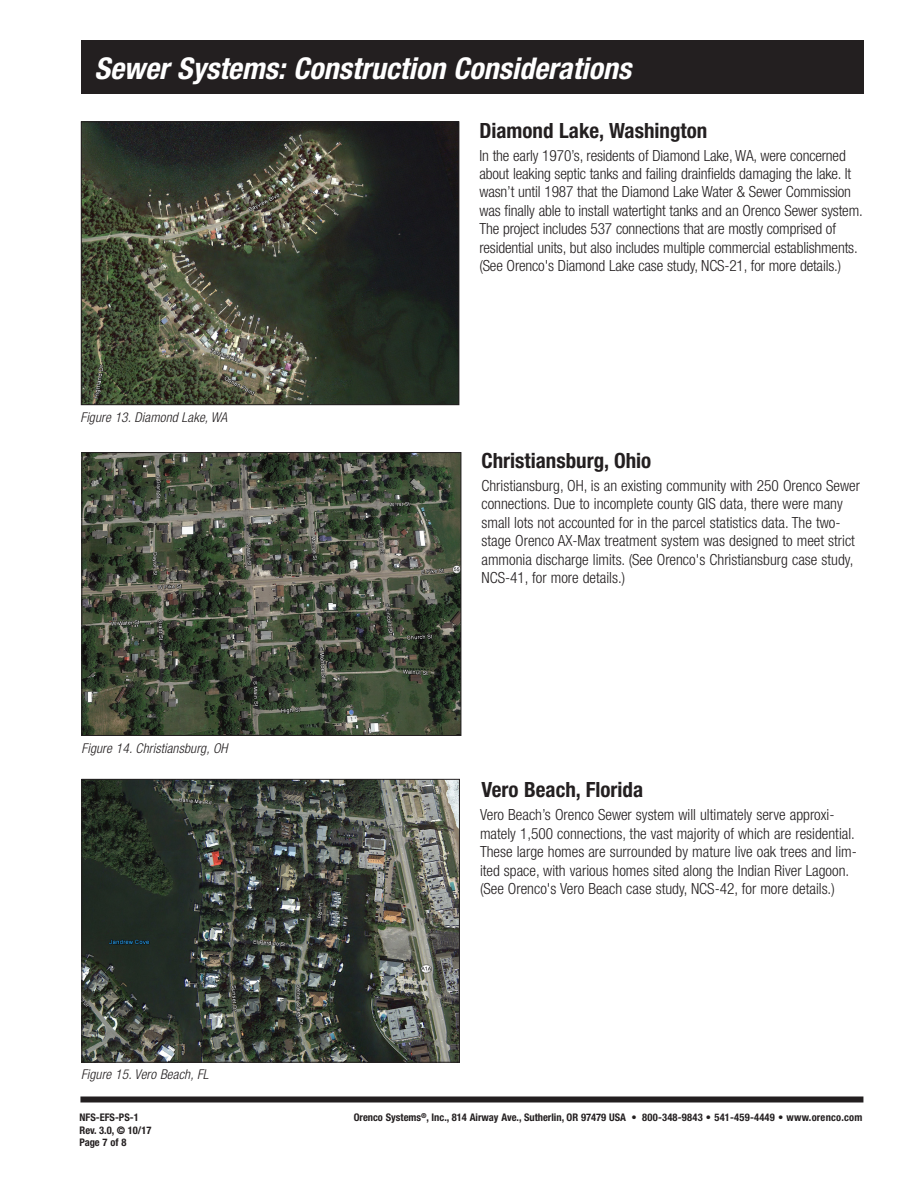
<style>
.page{position:relative;width:918px;height:1188px;background:#fff}
.page>*{position:absolute;margin:0;border:0;box-sizing:border-box;transform-origin:0 0}
.Fact_Sheet_2nd_sheet{font:italic 700 condensed 30px "Helvetica Neue";color:#fff}
.Fact_Sheet_Subhead_2{font:700 condensed 21px "Helvetica Neue";color:#231f20}
.Fact_Sheet_Text{font:300 condensed 15.3px/18.5px "Helvetica Neue";color:#231f20}
.Caption_left{font:italic 300 condensed 13.5px "Helvetica Neue";letter-spacing:.01em;color:#231f20}
.t1{font:700 condensed 10.5px/12.6px "Helvetica Neue";color:#231f20}
</style>
<div class="page">
<div style="left:80px;top:1096px;width:783px;height:6px;background:#231f20"></div>
<div style="left:81px;top:40px;width:783px;height:54px;background:#231f20"></div>
<img style="left:84px;top:781px;width:374px;height:280px">
<div style="left:82px;top:779px;width:378px;height:284px;border:1px solid #231f20"></div>
<img style="left:84px;top:454px;width:375px;height:280px">
<div style="left:82px;top:452px;width:379px;height:284px;border:1px solid #231f20"></div>
<img style="left:83px;top:124px;width:374px;height:279px">
<div style="left:81px;top:122px;width:378px;height:283px;border:1px solid #231f20"></div>
<p class="Fact_Sheet_2nd_sheet" style="left:94px;top:50px;width:538px">Sewer Systems: Construction Considerations</p>
<p class="Caption_left" style="left:80px;top:410px;width:148px">Figure 13. Diamond Lake, WA</p>
<p class="Caption_left" style="left:82px;top:741px;width:148px">Figure 14. Christiansburg, OH</p>
<p class="Caption_left" style="left:81px;top:1067px;width:129px">Figure 15. Vero Beach, FL</p>
<p class="t1" style="left:80px;top:1111px;width:74px">NFS-EFS-PS-1<br>Rev. 3.0, © 10/17<br>Page 7 of 8</p>
<p class="Fact_Sheet_Subhead_2" style="left:479px;top:118px;width:229px">Diamond Lake, Washington</p>
<p class="Fact_Sheet_Text" style="left:479px;top:146px;width:385px">In the early 1970’s, residents of Diamond Lake, WA, were concerned about leaking septic tanks and failing drainfields damaging the lake. It wasn’t until 1987 that the Diamond Lake Water &amp; Sewer Commission was finally able to install watertight tanks and an Orenco Sewer system.<br>The project includes 537 connections that are mostly comprised of residential units, but also includes multiple commercial establishments. (See Orenco's Diamond Lake case study, NCS-21, for more details.)</p>
<p class="Fact_Sheet_Subhead_2" style="left:482px;top:448px;width:171px">Christiansburg, Ohio</p>
<p class="Fact_Sheet_Text" style="left:482px;top:476px;width:380px">Christiansburg, OH, is an existing community with 250 Orenco Sewer connections. Due to incomplete county GIS data, there were many small lots not accounted for in the parcel statistics data. The two&shy;stage Orenco AX-Max treatment system was designed to meet strict ammonia discharge limits. (See Orenco's Christiansburg case study, NCS-41, for more details.)</p>
<p class="Fact_Sheet_Subhead_2" style="left:482px;top:777px;width:163px">Vero Beach, Florida</p>
<p class="Fact_Sheet_Text" style="left:480px;top:805px;width:378px">Vero Beach’s Orenco Sewer system will ultimately serve approxi&shy;mately 1,500 connections, the vast majority of which are residential.<br>These large homes are surrounded by mature live oak trees and lim&shy;ited space, with various homes sited along the Indian River Lagoon. (See Orenco's Vero Beach case study, NCS-42, for more details.)</p>
<p class="t1" style="left:354px;top:1111px;width:510px">Orenco Systems<sup>®</sup>, Inc., 814 Airway Ave., Sutherlin, OR 97479 USA • 800-348-9843 • 541-459-4449 • www.orenco.com</p>
</div>
